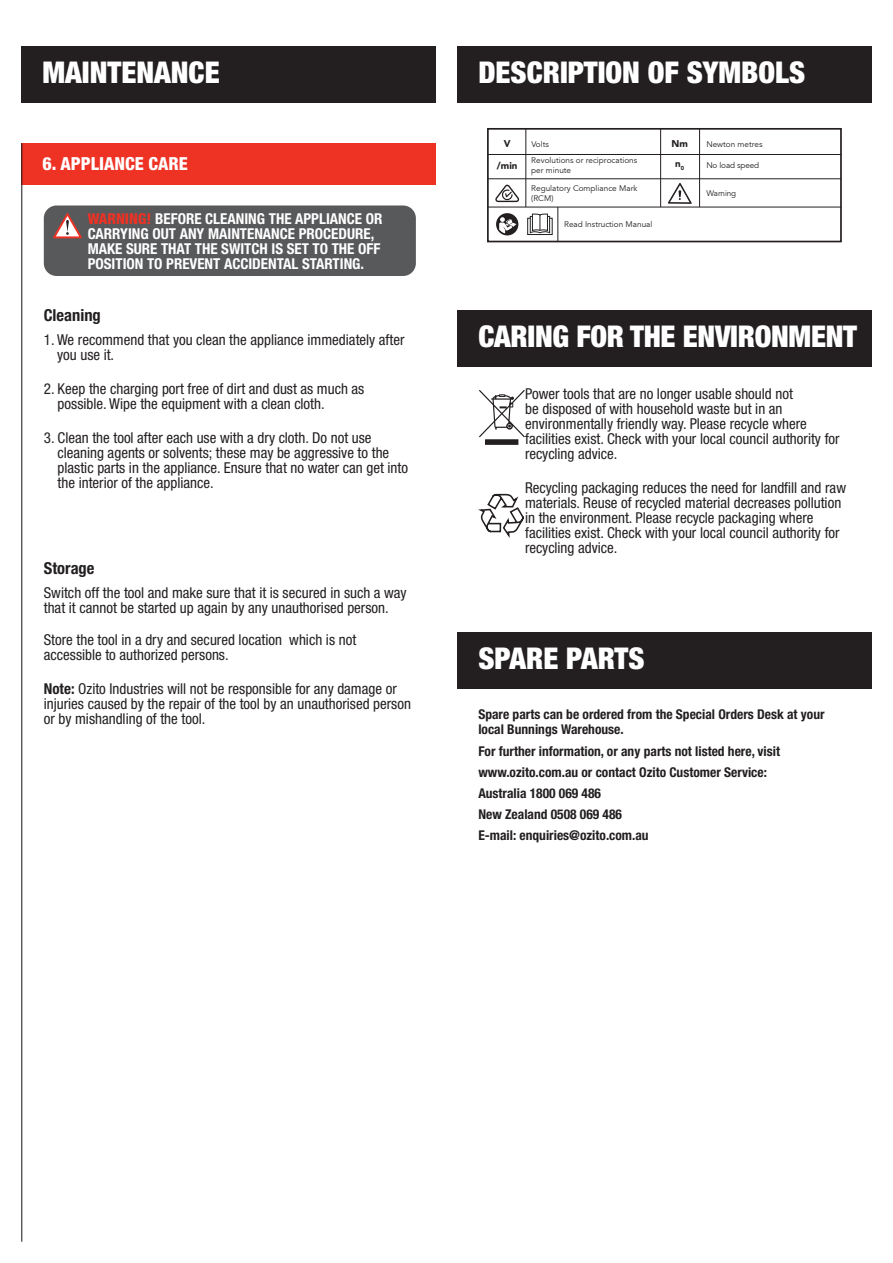
<style>
.page{position:relative;width:893px;height:1263px;background:#fff}
.page>*{position:absolute;margin:0;border:0;box-sizing:border-box;transform-origin:0 0}
.t1{font:900 condensed 30px "Helvetica Neue LT Std";color:#fff}
.t2{font:800 condensed 18px "Helvetica Neue LT Std";color:#fff}
.t3{font:700 condensed 16.5px "Helvetica Neue LT Std";color:#231f20}
.t4{font:condensed 15px/15px "Helvetica Neue LT Std";color:#231f20}
.t5{font:700 condensed 15px/15px "Helvetica Neue LT Std";color:#fff}
.t6{font:700 condensed 13.5px/21px "Helvetica Neue LT Std";color:#231f20}
.t7{font:900 9.75px "Avenir";color:#231f20}
.t8{font:8.25px/9.9px "Avenir";color:#231f20}
.t9{font:900 5.7px "Avenir";color:#231f20}
.s1{font-weight:800;color:#ee3224}
.s2{font-weight:700}
</style>
<div class="page">
<div style="left:21px;top:46px;width:415px;height:57px;background:#231f20"></div>
<div style="left:457px;top:46px;width:415px;height:57px;background:#231f20"></div>
<div style="left:21px;top:143px;width:415px;height:41px;background:#ee3224"></div>
<div style="left:44px;top:205px;width:372px;height:71px;background:#58595b;border-radius:13px"></div>
<svg style="left:53px;top:213px;width:29px;height:25px"></svg>
<hr style="left:488px;top:178px;width:353px;height:1px;background:#231f20">
<hr style="left:488px;top:207px;width:353px;height:1px;background:#231f20">
<svg style="left:668px;top:183px;width:24px;height:21px"></svg>
<hr style="left:488px;top:154px;width:353px;height:1px;background:#231f20">
<svg style="left:496px;top:213px;width:22px;height:22px"></svg>
<svg style="left:495px;top:185px;width:24px;height:17px"></svg>
<div style="left:527px;top:218px;width:26px;height:17px;border:1px solid #231f20"></div>
<svg style="left:529px;top:213px;width:22px;height:21px"></svg>
<div style="left:487px;top:128px;width:355px;height:114px;border:2px solid #231f20"></div>
<hr style="left:557px;top:207px;width:1px;height:34px;background:#231f20">
<hr style="left:526px;top:129px;width:1px;height:78px;background:#231f20">
<hr style="left:660px;top:129px;width:1px;height:78px;background:#231f20">
<hr style="left:699px;top:129px;width:1px;height:78px;background:#231f20">
<div style="left:457px;top:310px;width:415px;height:57px;background:#231f20"></div>
<svg style="left:478px;top:494px;width:46px;height:44px"></svg>
<svg style="left:479px;top:390px;width:46px;height:47px"></svg>
<div style="left:485px;top:439px;width:33px;height:6px;background:#231f20"></div>
<div style="left:457px;top:632px;width:415px;height:56px;background:#231f20"></div>
<hr style="left:21px;top:143px;width:1px;height:1099px;background:#231f20">
<h1 class="t1" style="left:43px;top:54px;width:179px">MAINTENANCE</h1>
<h1 class="t1" style="left:478px;top:54px;width:328px">DESCRIPTION OF SYMBOLS</h1>
<p class="t2" style="left:43px;top:153px;width:147px">6. APPLIANCE CARE</p>
<p class="t5" style="left:88px;top:211px;width:296px"><span class="s1">WARNING!</span> BEFORE CLEANING THE APPLIANCE OR CARRYING OUT ANY MAINTENANCE PROCEDURE, MAKE SURE THAT THE SWITCH IS SET TO THE OFF POSITION TO PREVENT ACCIDENTAL STARTING.</p>
<p class="t3" style="left:44px;top:305px;width:59px">Cleaning</p>
<p class="t4" style="left:57px;top:332px;width:349px;text-indent:-13px">1. We recommend that you clean the appliance immediately after you use it.</p>
<p class="t4" style="left:58px;top:381px;width:308px;text-indent:-14px">2. Keep the charging port free of dirt and dust as much as possible. Wipe the equipment with a clean cloth.</p>
<p class="t4" style="left:58px;top:430px;width:352px;text-indent:-14px">3. Clean the tool after each use with a dry cloth. Do not use cleaning agents or solvents; these may be aggressive to the plastic parts in the appliance. Ensure that no water can get into the interior of the appliance.</p>
<p class="t3" style="left:44px;top:558px;width:52px">Storage</p>
<p class="t4" style="left:44px;top:585px;width:364px">Switch off the tool and make sure that it is secured in such a way that it cannot be started up again by any unauthorised person.</p>
<p class="t4" style="left:44px;top:632px;width:314px">Store the tool in a dry and secured location which is not accessible to authorized persons.</p>
<p class="t4" style="left:44px;top:681px;width:369px"><span class="s2">Note:</span> Ozito Industries will not be responsible for any damage or injuries caused by the repair of the tool by an unauthorised person or by mishandling of the tool.</p>
<p class="t7" style="left:504px;top:138px;width:8px">V</p>
<p class="t8" style="left:531px;top:139px;width:19px">Volts</p>
<p class="t7" style="left:672px;top:138px;width:18px">Nm</p>
<p class="t8" style="left:706px;top:139px;width:58px">Newton metres</p>
<p class="t7" style="left:675px;top:158px;width:7px">n</p>
<p class="t8" style="left:531px;top:155px;width:107px">Revolutions or reciprocations per minute</p>
<p class="t7" style="left:497px;top:159px;width:22px">/min</p>
<p class="t9" style="left:681px;top:165px;width:5px">0</p>
<p class="t8" style="left:706px;top:160px;width:54px">No load speed</p>
<p class="t8" style="left:531px;top:183px;width:108px">Regulatory Compliance Mark (RCM)</p>
<p class="t8" style="left:564px;top:219px;width:90px">Read Instruction Manual</p>
<p class="t8" style="left:706px;top:188px;width:31px">Warning</p>
<h1 class="t1" style="left:478px;top:318px;width:380px">CARING FOR THE ENVIRONMENT</h1>
<p class="t4" style="left:525px;top:386px;width:316px">Power tools that are no longer usable should not<br>be disposed of with household waste but in an environmentally friendly way. Please recycle where facilities exist. Check with your local council authority for recycling advice.</p>
<p class="t4" style="left:525px;top:480px;width:322px">Recycling packaging reduces the need for landfill and raw materials. Reuse of recycled material decreases pollution in the environment. Please recycle packaging where facilities exist. Check with your local council authority for recycling advice.</p>
<h1 class="t1" style="left:478px;top:639px;width:168px">SPARE PARTS</h1>
<p class="t6" style="left:478px;top:707px;width:348px;line-height:15px">Spare parts can be ordered from the Special Orders Desk at your local Bunnings Warehouse.</p>
<p class="t6" style="left:478px;top:740px;width:303px">For further information, or any parts not listed here, visit www.ozito.com.au or contact Ozito Customer Service:<br>Australia 1800 069 486<br>New Zealand 0508 069 486<br>E-mail: enquiries@ozito.com.au</p>
</div>
